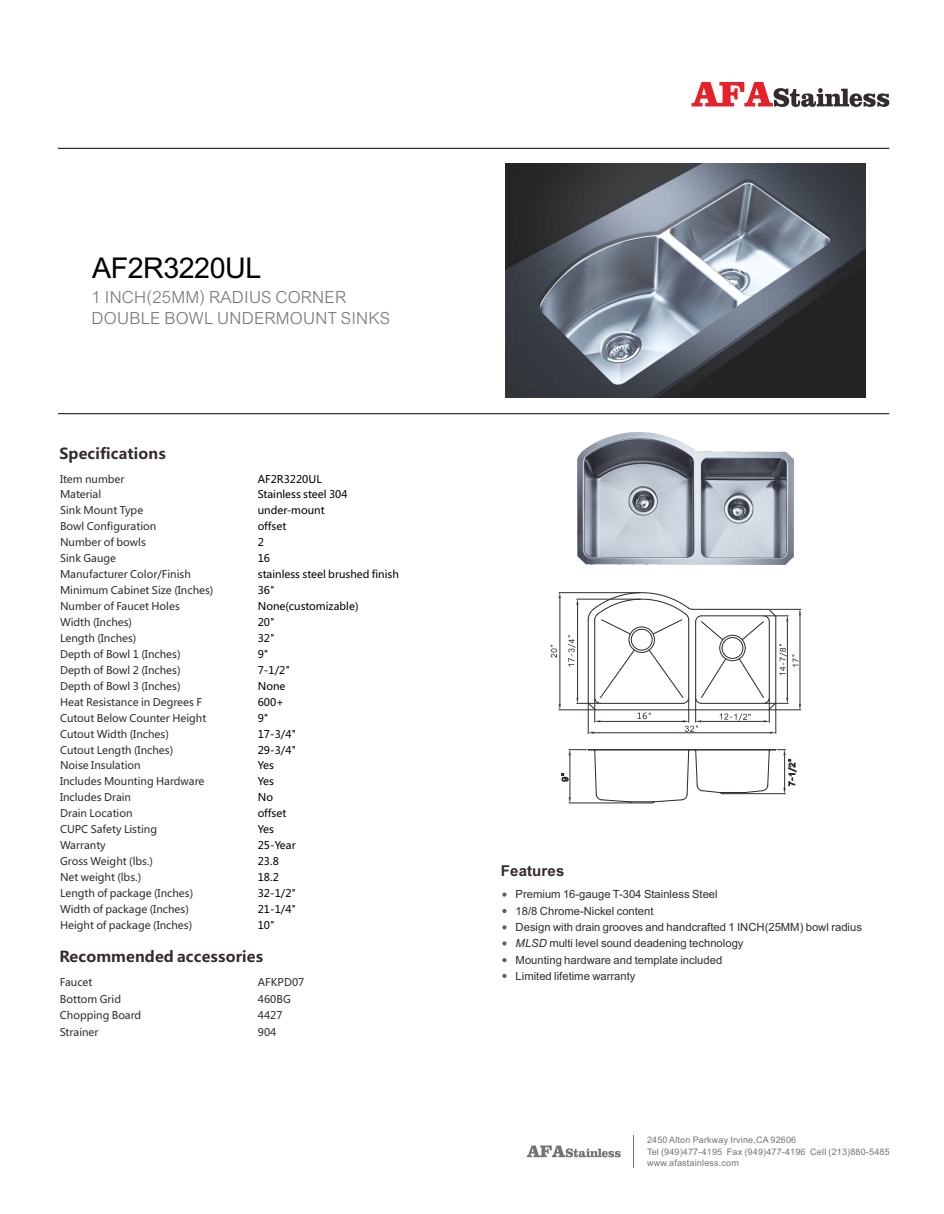
<style>
.page{position:relative;width:944px;height:1214px;background:#fff}
.page>*{position:absolute;margin:0;border:0;box-sizing:border-box;transform-origin:0 0}
.t1{font:28.65px "Arial";letter-spacing:-.015em;color:#000}
.t2{font:25.35px/21.1px "Cordia New";letter-spacing:.01em;color:#757475}
.t3{font:700 15px "Microsoft Ya Hei";letter-spacing:.01em;color:#332c2b}
.t4{font:700 15px "Arial";letter-spacing:.01em;color:#332c2b}
.t5{font:11.25px/16.4px "Arial";color:#332c2b}
.t6{font:10.5px/15.9px "Microsoft Ya Hei";color:#332c2b}
.t7{font:10.5px/15.9px "Microsoft Ya Hei";color:#000}
.t8{font:9px/11.4px "Arial";letter-spacing:.02em;color:#757475}
.s1{font-style:italic}
</style>
<div class="page">
<hr style="left:588px;top:704px;width:1px;height:30px;background:#332c2b">
<hr style="left:775px;top:704px;width:1px;height:30px;background:#332c2b">
<hr style="left:558px;top:592px;width:82px;height:1px;background:#332c2b">
<hr style="left:558px;top:709px;width:36px;height:1px;background:#332c2b">
<hr style="left:559px;top:598px;width:1px;height:106px;background:#332c2b">
<svg style="left:559px;top:592px;width:2px;height:6px"></svg>
<svg style="left:559px;top:704px;width:2px;height:6px"></svg>
<svg style="left:561px;top:749px;width:235px;height:55px"></svg>
<svg style="left:550px;top:644px;width:7px;height:14px"></svg>
<svg style="left:568px;top:592px;width:233px;height:141px"></svg>
<svg style="left:691px;top:82px;width:198px;height:25px"></svg>
<img style="left:505px;top:163px;width:360px;height:234px">
<svg style="left:526px;top:1145px;width:94px;height:12px"></svg>
<hr style="left:632px;top:1135px;width:1px;height:32px;background:#757475">
<hr style="left:58px;top:413px;width:831px;height:1px;background:#000">
<hr style="left:58px;top:148px;width:831px;height:1px;background:#000">
<svg style="left:502px;top:892px;width:4px;height:4px"></svg>
<svg style="left:502px;top:909px;width:4px;height:4px"></svg>
<svg style="left:502px;top:925px;width:4px;height:4px"></svg>
<svg style="left:502px;top:958px;width:4px;height:4px"></svg>
<svg style="left:502px;top:973px;width:4px;height:5px"></svg>
<svg style="left:502px;top:941px;width:4px;height:4px"></svg>
<img style="left:577px;top:433px;width:216px;height:131px">
<h1 class="t1" style="left:92px;top:257px;width:171px">AF2R3220UL</h1>
<h2 class="t2" style="left:92px;top:284px;width:300px">1 INCH(25MM) RADIUS CORNER<br>DOUBLE BOWL UNDERMOUNT SINKS</h2>
<h3 class="t3" style="left:59px;top:447px;width:108px">Specifications</h3>
<p class="t6" style="left:60px;top:471px;width:155px">Item number<br>Material<br>Sink Mount Type<br>Bowl Configuration<br>Number of bowls<br>Sink Gauge<br>Manufacturer Color/Finish<br>Minimum Cabinet Size (Inches)<br>Number of Faucet Holes<br>Width (Inches)<br>Length (Inches)<br>Depth of Bowl 1 (Inches)<br>Depth of Bowl 2 (Inches)<br>Depth of Bowl 3 (Inches)<br>Heat Resistance in Degrees F<br>Cutout Below Counter Height<br>Cutout Width (Inches)<br>Cutout Length (Inches)<br>Noise Insulation<br>Includes Mounting Hardware<br>Includes Drain<br>Drain Location<br>CUPC Safety Listing<br>Warranty<br>Gross Weight (lbs.)<br>Net weight (lbs.)<br>Length of package (Inches)<br>Width of package (Inches)<br>Height of package (Inches)</p>
<p class="t7" style="left:258px;top:471px;width:143px">AF2R3220UL<br>Stainless steel 304 under-mount<br>offset<br>2<br>16<br>stainless steel brushed finish<br>36"<br>None(customizable)<br>20"<br>32"<br>9"<br>7-1/2"<br>None<br>600+<br>9"<br>17-3/4"<br>29-3/4"<br>Yes<br>Yes<br>No<br>offset<br>Yes<br>25-Year<br>23.8<br>18.2<br>32-1/2"<br>21-1/4"<br>10"</p>
<h3 class="t3" style="left:59px;top:949px;width:205px">Recommended accessories</h3>
<p class="t6" style="left:60px;top:974px;width:83px;line-height:16.6px">Faucet<br>Bottom Grid<br>Chopping Board<br>Strainer</p>
<p class="t6" style="left:258px;top:974px;width:48px;line-height:16.6px">AFKPD07<br>460BG<br>4427<br>904</p>
<h3 class="t4" style="left:501px;top:865px;width:65px">Features</h3>
<p class="t5" style="left:515px;top:887px;width:348px">Premium 16-gauge T-304 Stainless Steel<br>18/8 Chrome-Nickel content<br>Design with drain grooves and handcrafted 1 INCH(25MM) bowl radius <span class="s1">MLSD</span> multi level sound deadening technology<br>Mounting hardware and template included<br>Limited lifetime warranty</p>
<p class="t8" style="left:647px;top:1135px;width:244px">2450 Alton Parkway Irvine,CA 92606<br>Tel (949)477-4195 Fax (949)477-4196 Cell (213)880-5485 www.afastainless.com</p>
</div>
